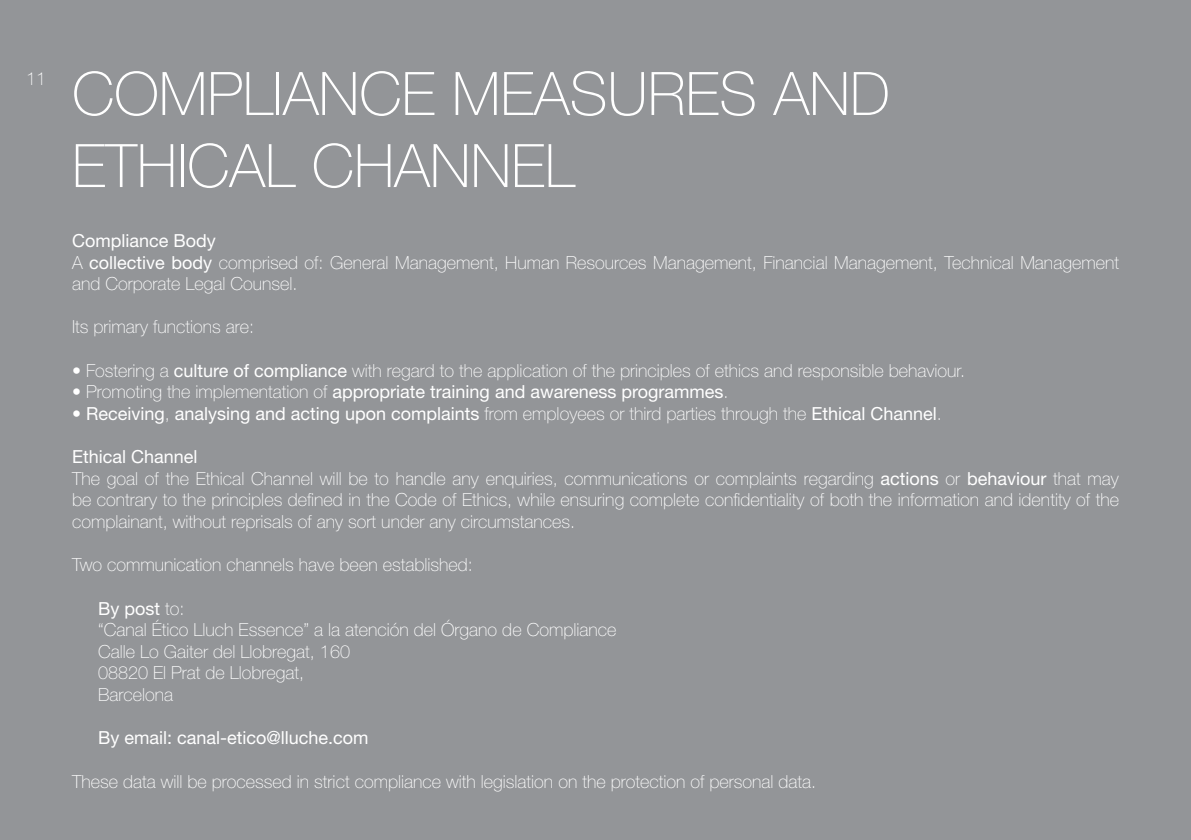
<style>
.page{position:relative;width:1191px;height:840px;background:#fff}
.page>*{position:absolute;margin:0;border:0;box-sizing:border-box;transform-origin:0 0}
.t1{font:100 60px "Helvetica Neue LT Std";color:#fff}
.t2{font:100 18px/21.6px "Helvetica Neue LT Std";color:#fff}
.t3{font:18px "Helvetica Neue LT Std";color:#fff}
.s1{font-weight:400}
.s2{font-weight:100}
</style>
<div class="page">
<div style="left:0;top:0;width:1191px;height:839px;background:#939598"></div>
<p class="t2" style="left:26px;top:68px;width:22px">11</p>
<p class="t1" style="left:72px;top:59px;width:819px">COMPLIANCE MEASURES AND</p>
<p class="t1" style="left:72px;top:131px;width:504px">ETHICAL CHANNEL</p>
<p class="t3" style="left:72px;top:230px;width:145px">Compliance Body</p>
<p class="t2" style="left:72px;top:251px;width:1048px">A <span class="s1">collective body</span> comprised of: General Management, Human Resources Management, Financial Management, Technical Management and Corporate Legal Counsel.</p>
<p class="t2" style="left:72px;top:316px;width:184px">Its primary functions are:</p>
<p class="t2" style="left:72px;top:359px;width:894px">• Fostering a <span class="s1">culture of compliance</span> with regard to the application of the principles of ethics and responsible behaviour.</p>
<p class="t3" style="left:72px;top:381px;width:658px"><span class="s2">• Promoting the implementation of</span> appropriate training and awareness programmes<span class="s2">.</span></p>
<p class="t3" style="left:72px;top:402px;width:871px"><span class="s2">•</span> Receiving<span class="s2">,</span> analysing and acting upon complaints <span class="s2">from employees or third parties through the</span> Ethical Channel<span class="s2">.</span></p>
<p class="t3" style="left:72px;top:446px;width:127px">Ethical Channel</p>
<p class="t2" style="left:72px;top:467px;width:1048px;text-align:justify">The goal of the Ethical Channel will be to handle any enquiries, communications or complaints regarding <span class="s1">actions</span> or <span class="s1">behaviour</span> that may be contrary to the principles defined in the Code of Ethics, while ensuring complete confidentiality of both the information and identity of the complainant, without reprisals of any sort under any circumstances.</p>
<p class="t2" style="left:72px;top:553px;width:402px">Two communication channels have been established:</p>
<p class="t3" style="left:98px;top:597px;width:88px">By post <span class="s2">to:</span></p>
<p class="t2" style="left:98px;top:618px;width:520px">“Canal Ético Lluch Essence” a la atención del Órgano de Compliance</p>
<p class="t2" style="left:98px;top:640px;width:253px">Calle Lo Gaiter del Llobregat, 160</p>
<p class="t2" style="left:98px;top:661px;width:208px">08820 El Prat de Llobregat,</p>
<p class="t2" style="left:98px;top:683px;width:77px">Barcelona</p>
<p class="t3" style="left:98px;top:726px;width:272px">By email: canal-etico@lluche.com</p>
<p class="t2" style="left:72px;top:769px;width:745px">These data will be processed in strict compliance with legislation on the protection of personal data.</p>
</div>
